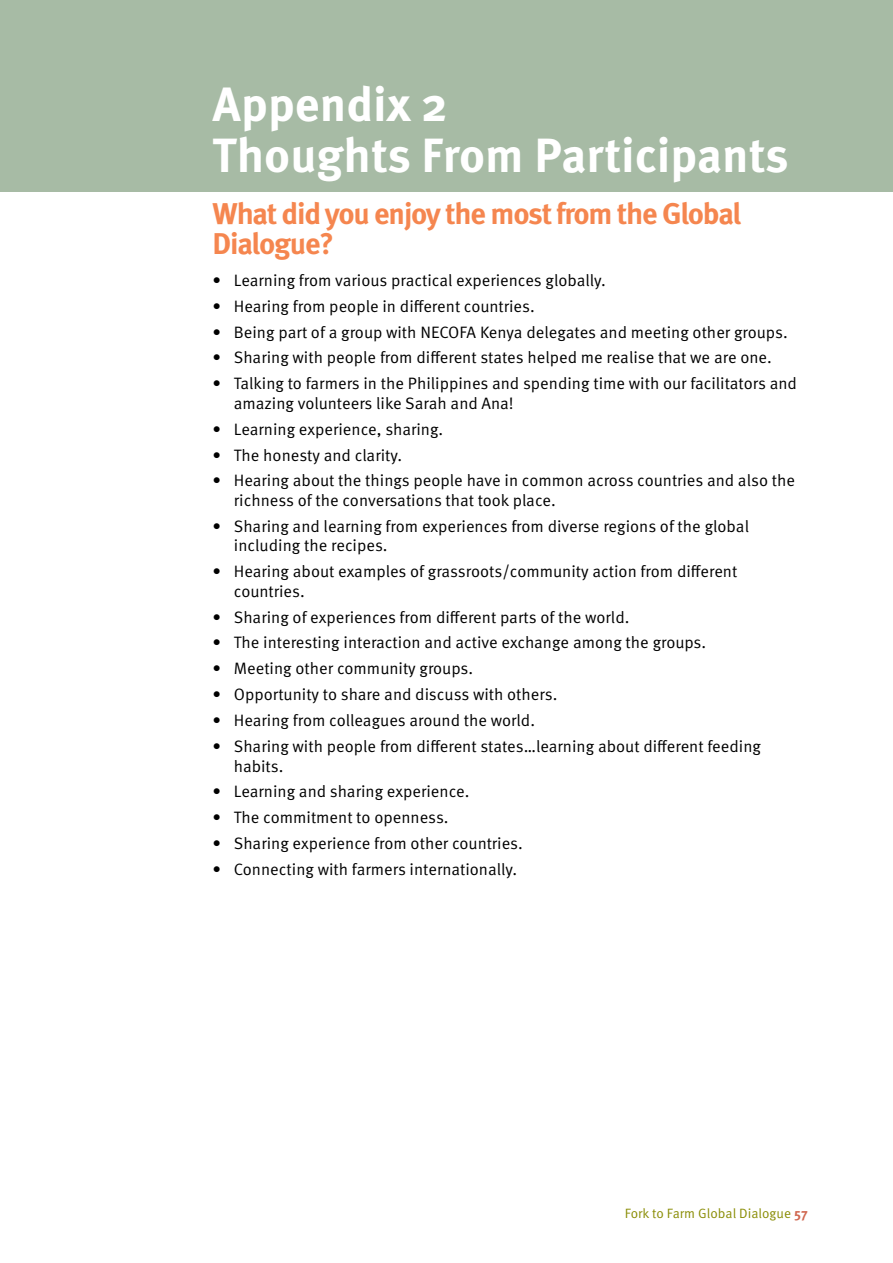
<style>
.page{position:relative;width:893px;height:1263px;background:#fff}
.page>*{position:absolute;margin:0;border:0;box-sizing:border-box;transform-origin:0 0}
.header_1{font:700 48px "Meta OT";color:#fff}
.t1{font:700 30px/30px "Meta OT";letter-spacing:-.04em;color:#f5864f}
.t2{font:16.5px/19.5px "Meta OT Norm";color:#000}
.t3{font:13.5px "Meta OT Norm";color:#8a8d06}
.s1{font-family:"Meta OT";font-weight:700;color:#d06750}
</style>
<div class="page">
<div style="left:0;top:0;width:893px;height:191px;background:#a7bba5"></div>
<p class="header_1" style="left:213px;top:74px;width:237px">Appendix 2</p>
<p class="header_1" style="left:213px;top:125px;width:578px">Thoughts From Participants</p>
<p class="t1" style="left:213px;top:198px;width:530px">What did you enjoy the most from the Global<br>Dialogue?</p>
<p class="t2" style="left:213px;top:270px;width:395px">• Learning from various practical experiences globally.</p>
<p class="t2" style="left:213px;top:296px;width:324px">• Hearing from people in different countries.</p>
<p class="t2" style="left:213px;top:322px;width:577px">• Being part of a group with NECOFA Kenya delegates and meeting other groups.</p>
<p class="t2" style="left:213px;top:348px;width:561px">• Sharing with people from different states helped me realise that we are one.</p>
<p class="t2" style="left:234px;top:374px;width:565px;text-indent:-21px">• Talking to farmers in the Philippines and spending time with our facilitators and amazing volunteers like Sarah and Ana!</p>
<p class="t2" style="left:213px;top:419px;width:232px">• Learning experience, sharing.</p>
<p class="t2" style="left:213px;top:445px;width:191px">• The honesty and clarity.</p>
<p class="t2" style="left:234px;top:471px;width:563px;text-indent:-21px">• Hearing about the things people have in common across countries and also the richness of the conversations that took place.</p>
<p class="t2" style="left:234px;top:517px;width:517px;text-indent:-21px">• Sharing and learning from experiences from diverse regions of the global including the recipes.</p>
<p class="t2" style="left:234px;top:562px;width:505px;text-indent:-21px">• Hearing about examples of grassroots/community action from different countries.</p>
<p class="t2" style="left:213px;top:607px;width:418px">• Sharing of experiences from different parts of the world.</p>
<p class="t2" style="left:213px;top:633px;width:495px">• The interesting interaction and active exchange among the groups.</p>
<p class="t2" style="left:213px;top:659px;width:262px">• Meeting other community groups.</p>
<p class="t2" style="left:213px;top:685px;width:346px">• Opportunity to share and discuss with others.</p>
<p class="t2" style="left:213px;top:711px;width:324px">• Hearing from colleagues around the world.</p>
<p class="t2" style="left:234px;top:737px;width:529px;text-indent:-21px">• Sharing with people from different states…learning about different feeding habits.</p>
<p class="t2" style="left:213px;top:782px;width:258px">• Learning and sharing experience.</p>
<p class="t2" style="left:213px;top:808px;width:238px">• The commitment to openness.</p>
<p class="t2" style="left:213px;top:834px;width:312px">• Sharing experience from other countries.</p>
<p class="t2" style="left:213px;top:860px;width:306px">• Connecting with farmers internationally.</p>
<p class="t3" style="left:625px;top:1205px;width:185px">Fork to Farm Global Dialogue <span class="s1">57</span></p>
</div>
